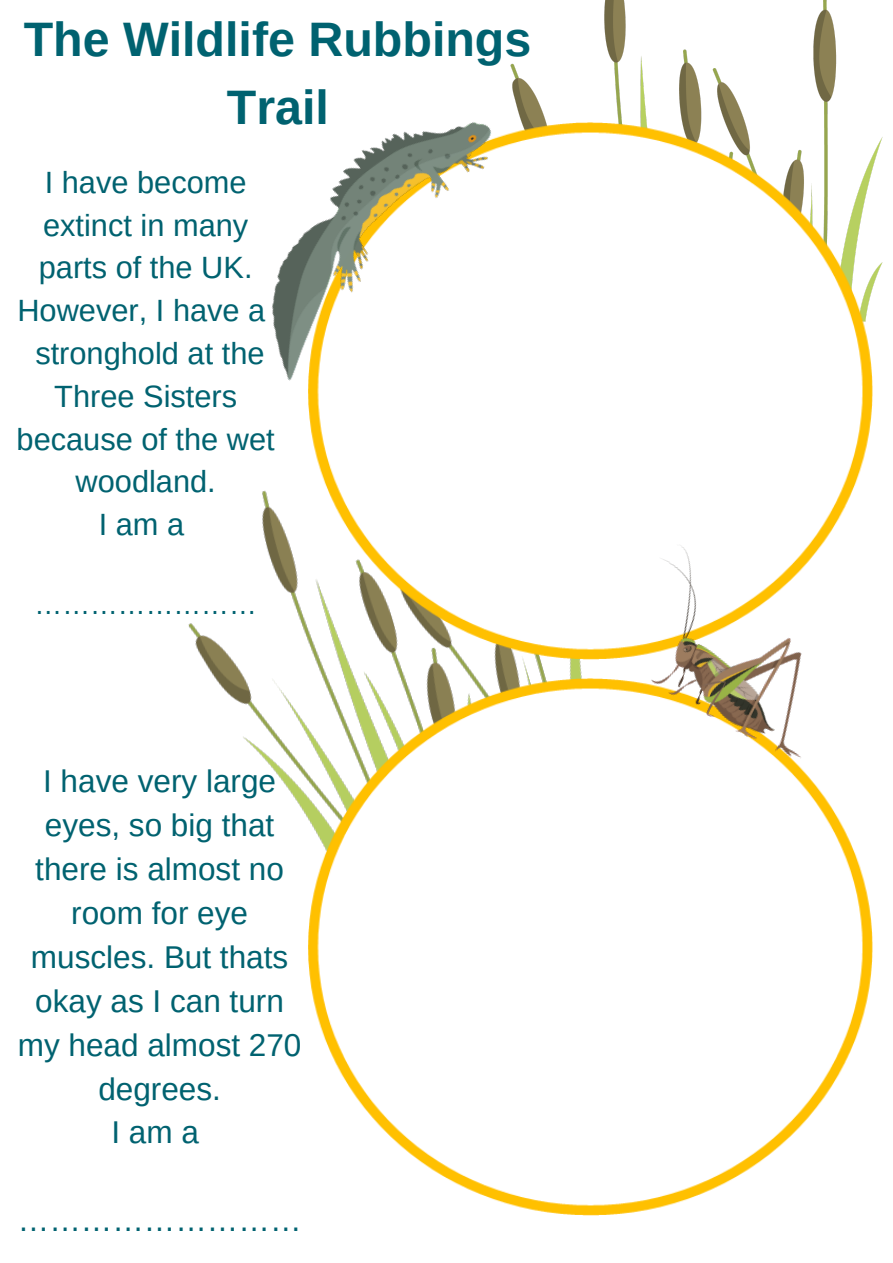
<style>
.page{position:relative;width:893px;height:1263px;background:#fff}
.page>*{position:absolute;margin:0;border:0;box-sizing:border-box;transform-origin:0 0}
.t1{font:700 48.38px/67.5px "Arimo";color:#006270;text-align:center}
.t2{font:31.5px/43.9px "Arimo";color:#006270;text-align:center}
.t3{font:30.75px/42.8px "Arimo";color:#006270;text-align:center}
.t4{font:27.75px "Arimo";color:#006270}
</style>
<div class="page">
<img style="left:188px;top:490px;width:358px;height:328px">
<img style="left:611px;top:0;width:272px;height:390px">
<img style="left:308px;top:122px;width:564px;height:537px">
<img style="left:308px;top:678px;width:564px;height:537px">
<img style="left:549px;top:490px;width:323px;height:335px">
<img style="left:272px;top:0;width:339px;height:447px">
<p class="t1" style="left:24px;top:5px;width:509px">The Wildlife Rubbings<br>Trail</p>
<p class="t3" style="left:17px;top:161px;width:260px">I have become extinct in many parts of the UK.<br>However, I have a stronghold at the<br>Three Sisters because of the wet woodland.</p>
<p class="t3" style="left:99px;top:503px;width:87px">Iama</p>
<p class="t4" style="left:35px;top:589px;width:224px">……………………</p>
<p class="t2" style="left:18px;top:759px;width:285px">I have very large eyes, so big that there is almost no room for eye muscles. But thats okay as I can turn my head almost 270 degrees.</p>
<p class="t2" style="left:111px;top:1110px;width:89px">I am a</p>
<p class="t2" style="left:18px;top:1198px;width:285px">………………………</p>
</div>
